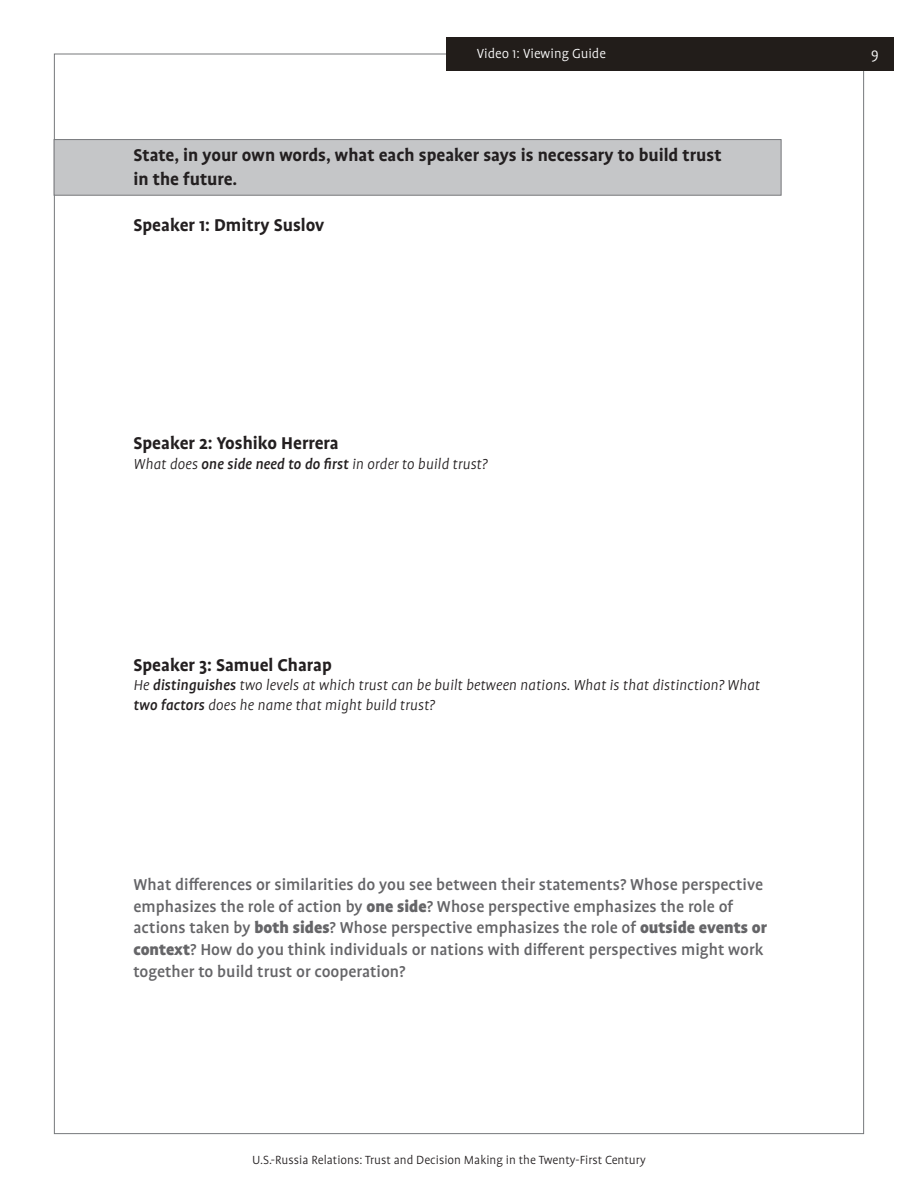
<style>
.page{position:relative;width:918px;height:1188px;background:#fff}
.page>*{position:absolute;margin:0;border:0;box-sizing:border-box;transform-origin:0 0}
.Black_Subheader{font:700 19.5px/23.4px "Profile Pro";color:#231f20}
.Grey_Subheader{font:500 18px/21.6px "Profile Pro";color:#656568}
.Secondary_Question_s{font:italic 300 16.5px/19.8px "Profile Pro";color:#231f20}
.t1{font:300 16.5px "Profile Pro";color:#fcfcfc}
.t2{font:300 16.5px "Profile Pro";color:#fff}
.Running_Header{font:300 15px "Profile Pro";color:#fff}
.t3{font:300 13.5px "Profile Pro";color:#231f20}
.s1{font-weight:500}
.s2{font-weight:900}
</style>
<div class="page">
<div style="left:446px;top:37px;width:448px;height:34px;background:#221d1a"></div>
<div style="left:54px;top:140px;width:727px;height:55px;background:#c5c6c8;border:1px solid #76787b"></div>
<p class="Running_Header" style="left:477px;top:46px;width:131px">Video 1: Viewing Guide</p>
<p class="t1" style="left:476px;top:45px;width:122px">What is the HPSSS?</p>
<p class="t2" style="left:871px;top:45px;width:9px">9</p>
<p class="Black_Subheader" style="left:134px;top:144px;width:590px">State, in your own words, what each speaker says is necessary to build trust in the future.</p>
<p class="Black_Subheader" style="left:134px;top:214px;width:193px">Speaker 1: Dmitry Suslov</p>
<p class="Black_Subheader" style="left:134px;top:432px;width:207px">Speaker 2: Yoshiko Herrera</p>
<p class="Secondary_Question_s" style="left:134px;top:455px;width:355px">What does <span class="s1">one side need to do first</span> in order to build trust?</p>
<p class="Black_Subheader" style="left:134px;top:653px;width:200px">Speaker 3: Samuel Charap</p>
<p class="Secondary_Question_s" style="left:134px;top:676px;width:628px">He <span class="s1">distinguishes</span> two levels at which trust can be built between nations. What is that distinction? What <span class="s1">two factors</span> does he name that might build trust?</p>
<p class="Grey_Subheader" style="left:134px;top:874px;width:635px">What differences or similarities do you see between their statements? Whose perspective emphasizes the role of action by <span class="s2">one side</span>? Whose perspective emphasizes the role of actions taken by <span class="s2">both sides</span>? Whose perspective emphasizes the role of <span class="s2">outside events or context</span>? How do you think individuals or nations with different perspectives might work together to build trust or cooperation?</p>
<p class="t3" style="left:252px;top:1153px;width:395px">U.S.-Russia Relations: Trust and Decision Making in the Twenty-First Century</p>
</div>
